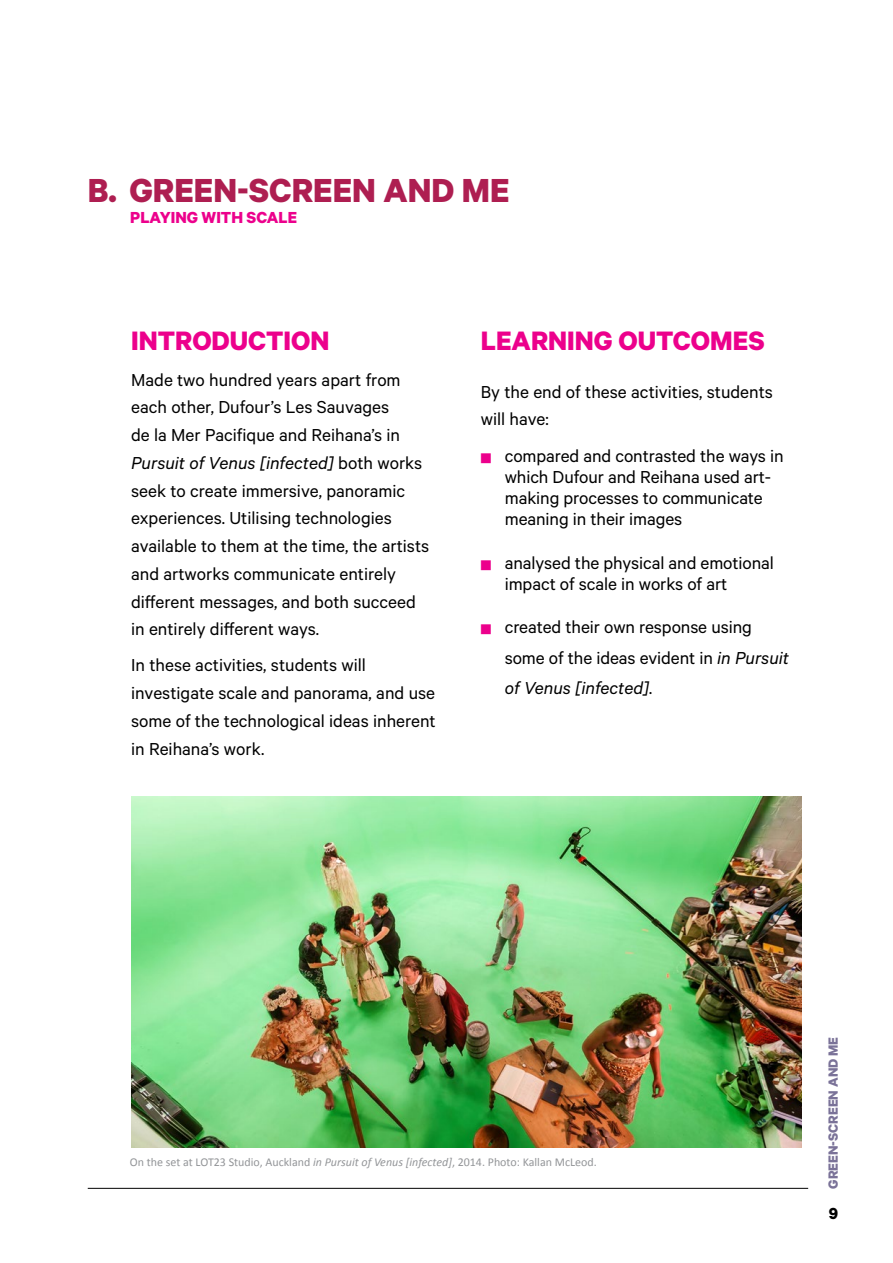
<style>
.page{position:relative;width:893px;height:1263px;background:#fff}
.page>*{position:absolute;margin:0;border:0;box-sizing:border-box;transform-origin:0 0}
.t1{font:700 37.5px "Calibre";color:#ae1e51}
.t2{font:700 30px "Calibre";color:#ec008c}
.t3{font:19.5px/27.8px "Calibre";color:#000}
.t4{font:700 18px "Calibre";color:#ec008c}
.t5{font:700 18px "Calibre";color:#000}
.t6{font:700 15px "Calibre";color:#7a7298}
.t7{font:12px "Calibri";color:#939598}
.s1{font-style:italic}
.s2{font-family:"Sim Sun";font-size:10.5px;color:#ec008c}
</style>
<div class="page">
<hr style="left:88px;top:1188px;width:720px;height:1px;background:#000">
<img style="left:131px;top:796px;width:671px;height:352px">
<h1 class="t1" style="left:88px;top:167px;width:423px">B. GREEN-SCREEN AND ME</h1>
<p class="t4" style="left:130px;top:207px;width:168px">PLAYING WITH SCALE</p>
<h2 class="t2" style="left:131px;top:322px;width:200px">INTRODUCTION</h2>
<p class="t3" style="left:131px;top:365px;width:300px">Made two hundred years apart from each other, Dufour’s Les Sauvages<br>de la Mer Pacifique and Reihana’s in <span class="s1">Pursuit of Venus [infected]</span> both works seek to create immersive, panoramic experiences. Utilising technologies available to them at the time, the artists and artworks communicate entirely different messages, and both succeed in entirely different ways.</p>
<p class="t3" style="left:131px;top:651px;width:306px">In these activities, students will investigate scale and panorama, and use some of the technological ideas inherent in Reihana’s work.</p>
<h2 class="t2" style="left:481px;top:322px;width:285px">LEARNING OUTCOMES</h2>
<p class="t3" style="left:481px;top:377px;width:294px">By the end of these activities, students will have:</p>
<p class="t3" style="left:505px;top:445px;width:280px;line-height:21px;text-indent:-24px"><span class="s2">█</span> compared and contrasted the ways in which Dufour and Reihana used art&shy;making processes to communicate meaning in their images</p>
<p class="t3" style="left:505px;top:551px;width:271px;line-height:21px;text-indent:-24px"><span class="s2">█</span> analysed the physical and emotional impact of scale in works of art</p>
<p class="t3" style="left:505px;top:611px;width:286px;line-height:30.8px;text-indent:-24px"><span class="s2">█</span> created their own response using some of the ideas evident in <span class="s1">in Pursuit of Venus [infected].</span></p>
<p class="t7" style="left:130px;top:1154px;width:468px">On the set at LOT23 Studio, Auckland <span class="s1">in Pursuit of Venus [infected]</span>, 2014. Photo: Kallan McLeod.</p>
<p class="t6" style="left:824px;top:1189px;width:153px;rotate:-90deg">GREEN-SCREEN AND ME</p>
<p class="t5" style="left:829px;top:1202px;width:11px">9</p>
</div>
